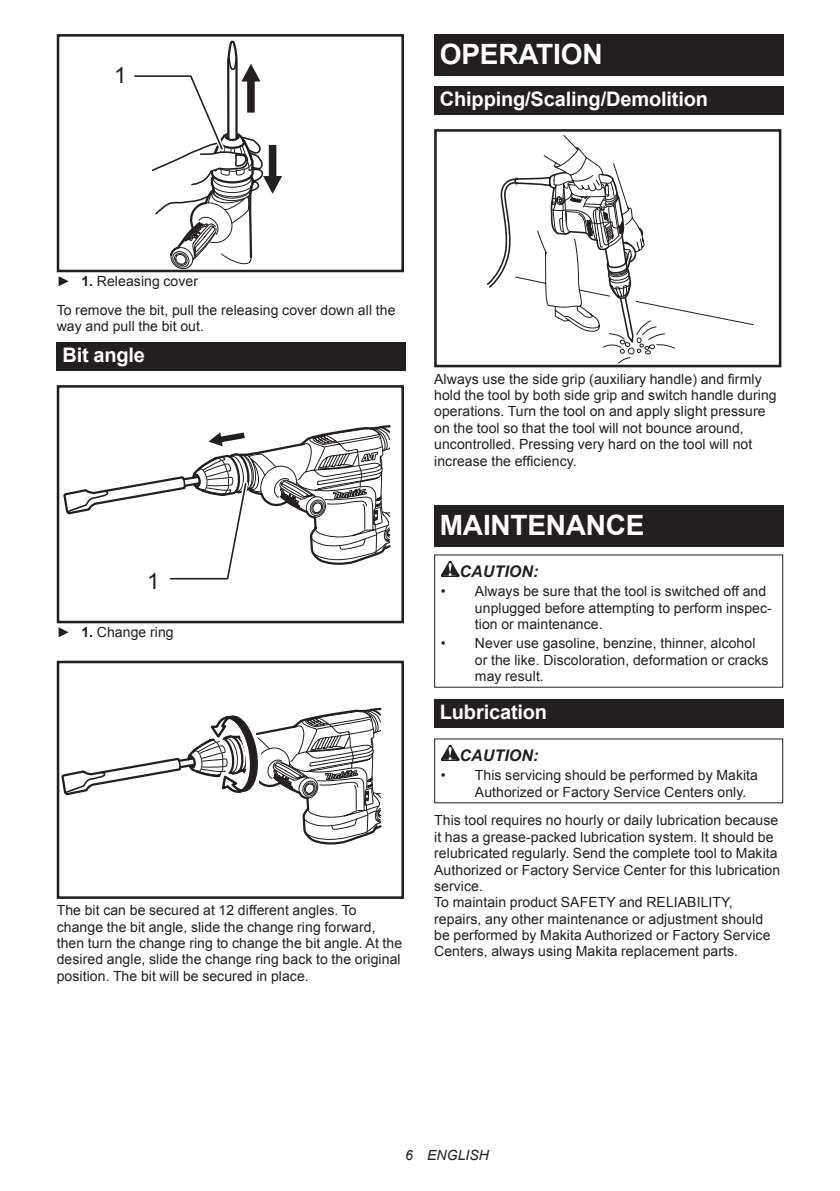
<style>
.page{position:relative;width:840px;height:1191px;background:#fff}
.page>*{position:absolute;margin:0;border:0;box-sizing:border-box;transform-origin:0 0}
.t1{font:700 28px "Arial";letter-spacing:-.01em;color:#fff}
.t2{font:22.4px "Arial";color:#231f20}
.t3{font:700 20px "Arial";letter-spacing:-.01em;color:#fff}
.t4{font:italic 700 16px "Arial";letter-spacing:.005em;color:#231f20}
.t5{font:14px/16.4px "Arial";letter-spacing:.005em;color:#231f20}
.t6{font:italic 14px "Arial";letter-spacing:.005em;color:#231f20}
.s1{font-weight:700}
</style>
<div class="page">
<div style="left:57px;top:34px;width:347px;height:238px;border:3px solid #231f20"></div>
<svg style="left:130px;top:34px;width:152px;height:237px"></svg>
<div style="left:57px;top:342px;width:348px;height:29px;background:#231f20"></div>
<div style="left:57px;top:385px;width:347px;height:238px;border:3px solid #231f20"></div>
<svg style="left:63px;top:425px;width:328px;height:155px"></svg>
<svg style="left:61px;top:707px;width:321px;height:138px"></svg>
<div style="left:57px;top:660px;width:347px;height:239px;border:3px solid #231f20"></div>
<div style="left:434px;top:34px;width:348px;height:41px;background:#231f20"></div>
<div style="left:434px;top:86px;width:348px;height:29px;background:#231f20"></div>
<svg style="left:487px;top:135px;width:266px;height:228px"></svg>
<div style="left:434px;top:129px;width:347px;height:238px;border:3px solid #231f20"></div>
<div style="left:434px;top:505px;width:348px;height:41px;background:#231f20"></div>
<svg style="left:440px;top:560px;width:19px;height:17px"></svg>
<div style="left:434px;top:699px;width:348px;height:28px;background:#231f20"></div>
<svg style="left:440px;top:744px;width:19px;height:17px"></svg>
<h2 class="t2" style="left:114px;top:61px;width:14px">1</h2>
<h1 class="t1" style="left:439px;top:35px;width:164px">OPERATION</h1>
<h3 class="t3" style="left:439px;top:86px;width:269px">Chipping/Scaling/Demolition</h3>
<p class="t5" style="left:57px;top:267px;width:340px;line-height:28.8px">► <span class="s1">1.</span> Releasing cover<br>To remove the bit, pull the releasing cover down all the</p>
<p class="t5" style="left:57px;top:318px;width:149px">way and pull the bit out.</p>
<h3 class="t3" style="left:62px;top:342px;width:84px">Bit angle</h3>
<h2 class="t2" style="left:147px;top:566px;width:14px">1</h2>
<p class="t5" style="left:57px;top:624px;width:118px">► <span class="s1">1.</span> Change ring</p>
<p class="t5" style="left:57px;top:902px;width:347px">The bit can be secured at 12 different angles. To change the bit angle, slide the change ring forward, then turn the change ring to change the bit angle. At the desired angle, slide the change ring back to the original position. The bit will be secured in place.</p>
<p class="t5" style="left:434px;top:371px;width:344px">Always use the side grip (auxiliary handle) and firmly hold the tool by both side grip and switch handle during operations. Turn the tool on and apply slight pressure on the tool so that the tool will not bounce around, uncontrolled. Pressing very hard on the tool will not increase the efficiency.</p>
<h1 class="t1" style="left:439px;top:506px;width:206px">MAINTENANCE</h1>
<p class="t4" style="left:459px;top:561px;width:80px">CAUTION:</p>
<p class="t5" style="left:474px;top:583px;width:298px;text-indent:-34px">• Always be sure that the tool is switched off and unplugged before attempting to perform inspec&shy;tion or maintenance.</p>
<p class="t5" style="left:474px;top:635px;width:295px;text-indent:-34px">• Never use gasoline, benzine, thinner, alcohol or the like. Discoloration, deformation or cracks may result.</p>
<h3 class="t3" style="left:439px;top:698px;width:109px">Lubrication</h3>
<p class="t4" style="left:459px;top:744px;width:80px">CAUTION:</p>
<p class="t5" style="left:474px;top:767px;width:284px;text-indent:-34px">• This servicing should be performed by Makita<br>Authorized or Factory Service Centers only.</p>
<p class="t5" style="left:434px;top:812px;width:347px">This tool requires no hourly or daily lubrication because it has a grease-packed lubrication system. It should be relubricated regularly. Send the complete tool to Makita Authorized or Factory Service Center for this lubrication service.<br>To maintain product SAFETY and RELIABILITY, repairs, any other maintenance or adjustment should be performed by Makita Authorized or Factory Service Centers, always using Makita replacement parts.</p>
<p class="t6" style="left:405px;top:1146px;width:85px">6 ENGLISH</p>
</div>
